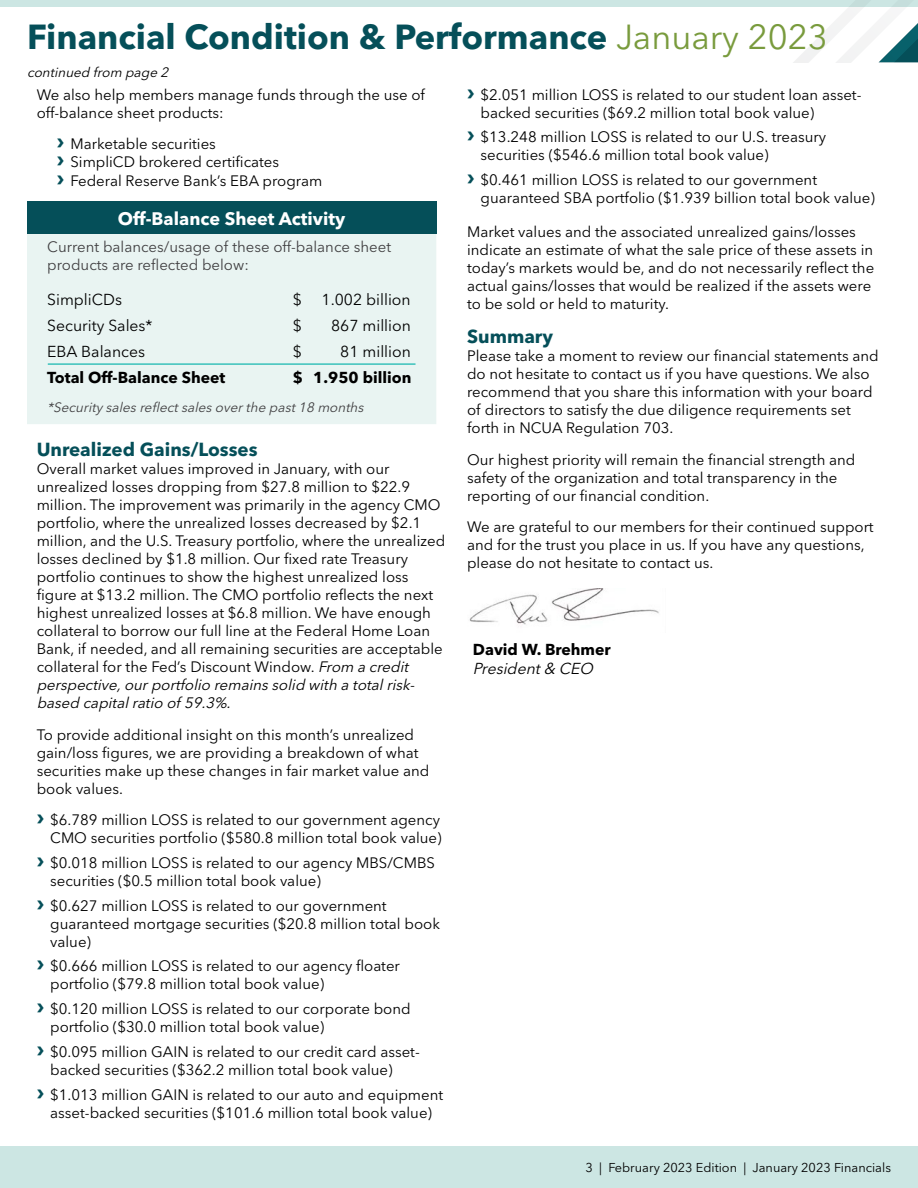
<style>
.page{position:relative;width:918px;height:1188px;background:#fff}
.page>*{position:absolute;margin:0;border:0;box-sizing:border-box;transform-origin:0 0}
.t1{font:700 34.5px "Avenir Next LT Pro";color:#054f59}
.t2{font:700 18.75px "Avenir Next LT Pro";color:#054f59}
.t3{font:700 18px "Avenir Next LT Pro";color:#fff}
.t4{font:15.75px "Avenir Next LT Pro";color:#000}
.t5{font:700 15.75px "Avenir Next LT Pro";color:#000}
.t6{font:italic 15.75px "Avenir Next LT Pro";color:#000}
.t7{font:15px/18px "Avenir Next LT Pro";color:#000}
.t8{font:15px/18px "Avenir Next LT Pro";color:#414042}
.t9{font:italic 13.5px "Avenir Next LT Pro";color:#414042}
.t10{font:italic 13.5px "Avenir Next LT Pro";color:#000}
.t11{font:12.75px "Avenir Next LT Pro";color:#000}
.s1{font-weight:400;color:#799b3d}
.s2{font-family:"Montserrat";font-weight:700;font-size:22.5px;color:#054f59}
.s3{font-style:italic}
</style>
<div class="page">
<div style="left:0;top:1147px;width:918px;height:41px;background:#cce6e3"></div>
<div style="left:0;top:0;width:918px;height:6px;background:#cce6e3"></div>
<svg style="left:721px;top:6px;width:197px;height:56px"></svg>
<img style="left:469px;top:588px;width:190px;height:37px">
<div style="left:27px;top:202px;width:409px;height:32px;background:#054f59"></div>
<div style="left:27px;top:234px;width:409px;height:190px;background:#e9f4f2"></div>
<hr style="left:48px;top:364px;width:368px;height:1px;background:#00b1a8">
<h1 class="t1" style="left:27px;top:15px;width:802px">Financial Condition &amp; Performance <span class="s1">January 2023</span></h1>
<p class="t7" style="left:37px;top:85px;width:390px">We also help members manage funds through the use of off-balance sheet products:</p>
<p class="t7" style="left:57px;top:135px;width:267px;line-height:18.5px"><span class="s2">›</span> Marketable securities<br><span class="s2">›</span> SimpliCD brokered certificates<br><span class="s2">›</span> Federal Reserve Bank’s EBA program</p>
<p class="t10" style="left:27px;top:64px;width:146px">continued from page 2</p>
<p class="t7" style="left:481px;top:85px;width:382px;text-indent:-14px"><span class="s2">›</span> $2.051 million LOSS is related to our student loan asset&shy;backed securities ($69.2 million total book value)</p>
<p class="t7" style="left:481px;top:128px;width:347px;text-indent:-14px"><span class="s2">›</span> $13.248 million LOSS is related to our U.S. treasury securities ($546.6 million total book value)</p>
<p class="t7" style="left:481px;top:171px;width:396px;text-indent:-14px"><span class="s2">›</span> $0.461 million LOSS is related to our government guaranteed SBA portfolio ($1.939 billion total book value)</p>
<p class="t7" style="left:467px;top:223px;width:409px">Market values and the associated unrealized gains/losses indicate an estimate of what the sale price of these assets in today’s markets would be, and do not necessarily reflect the actual gains/losses that would be realized if the assets were to be sold or held to maturity.</p>
<p class="t2" style="left:467px;top:325px;width:87px">Summary</p>
<p class="t7" style="left:467px;top:347px;width:413px">Please take a moment to review our financial statements and do not hesitate to contact us if you have questions. We also recommend that you share this information with your board of directors to satisfy the due diligence requirements set forth in NCUA Regulation 703.</p>
<p class="t7" style="left:467px;top:451px;width:390px">Our highest priority will remain the financial strength and safety of the organization and total transparency in the reporting of our financial condition.</p>
<p class="t7" style="left:467px;top:518px;width:408px">We are grateful to our members for their continued support and for the trust you place in us. If you have any questions, please do not hesitate to contact us.</p>
<p class="t3" style="left:118px;top:207px;width:229px">Off-Balance Sheet Activity</p>
<p class="t8" style="left:47px;top:238px;width:345px">Current balances/usage of these off-balance sheet products are reflected below:</p>
<p class="t4" style="left:47px;top:290px;width:76px">SimpliCDs</p>
<p class="t4" style="left:293px;top:290px;width:11px">$</p>
<p class="t4" style="left:322px;top:290px;width:91px">1.002 billion</p>
<p class="t4" style="left:47px;top:316px;width:107px">Security Sales*</p>
<p class="t4" style="left:293px;top:316px;width:11px">$</p>
<p class="t4" style="left:331px;top:316px;width:81px">867 million</p>
<p class="t4" style="left:47px;top:342px;width:99px">EBA Balances</p>
<p class="t4" style="left:293px;top:342px;width:11px">$</p>
<p class="t4" style="left:340px;top:342px;width:72px">81 million</p>
<p class="t5" style="left:47px;top:367px;width:180px">Total Off-Balance Sheet</p>
<p class="t5" style="left:293px;top:367px;width:120px">$ 1.950 billion</p>
<p class="t9" style="left:47px;top:399px;width:321px">*Security salesreflectsalesoverthe past18 months</p>
<p class="t2" style="left:37px;top:438px;width:222px">Unrealized Gains/Losses</p>
<p class="t7" style="left:37px;top:460px;width:410px">Overall market values improved in January, with our unrealized losses dropping from $27.8 million to $22.9 million. The improvement was primarily in the agency CMO portfolio, where the unrealized losses decreased by $2.1 million, and the U.S. Treasury portfolio, where the unrealized losses declined by $1.8 million. Our fixed rate Treasury portfolio continues to show the highest unrealized loss figure at $13.2 million. The CMO portfolio reflects the next highest unrealized losses at $6.8 million. We have enough collateral to borrow our full line at the Federal Home Loan Bank, if needed, and all remaining securities are acceptable collateral for the Fed’s Discount Window. <span class="s3">From a credit perspective,ourportfolio remainssolid with a totalrisk&shy;based capitalratio of 59.3%.</span></p>
<p class="t7" style="left:37px;top:725px;width:394px">To provide additional insight on this month’s unrealized gain/loss figures, we are providing a breakdown of what securities make up these changes in fair market value and book values.</p>
<p class="t7" style="left:37px;top:811px;width:406px;text-align:right"><span class="s2">›</span> $6.789 million LOSS is related to our government agency<br>CMO securities portfolio ($580.8 million total book value)</p>
<p class="t7" style="left:50px;top:854px;width:386px;text-indent:-14px"><span class="s2">›</span> $0.018 million LOSS is related to our agency MBS/CMBS securities ($0.5 million total book value)</p>
<p class="t7" style="left:50px;top:896px;width:391px;text-indent:-14px"><span class="s2">›</span> $0.627 million LOSS is related to our government guaranteed mortgage securities ($20.8 million total book value)</p>
<p class="t7" style="left:50px;top:957px;width:351px;text-indent:-14px"><span class="s2">›</span> $0.666 million LOSS is related to our agency floater portfolio ($79.8 million total book value)</p>
<p class="t7" style="left:50px;top:1000px;width:362px;text-indent:-14px"><span class="s2">›</span> $0.120 million LOSS is related to our corporate bond portfolio ($30.0 million total book value)</p>
<p class="t7" style="left:50px;top:1043px;width:371px;text-indent:-14px"><span class="s2">›</span> $0.095 million GAIN is related to our credit card asset&shy;backed securities ($362.2 million total book value)</p>
<p class="t7" style="left:37px;top:1085px;width:408px;text-align:center"><span class="s2">›</span> $1.013 million GAIN is related to our auto and equipment asset-backed securities ($101.6 million total book value)</p>
<p class="t5" style="left:473px;top:640px;width:139px">David W. Brehmer</p>
<p class="t6" style="left:473px;top:659px;width:125px">President&amp; CEO</p>
<p class="t11" style="left:585px;top:1160px;width:307px">3 | February 2023 Edition | January 2023 Financials</p>
</div>
